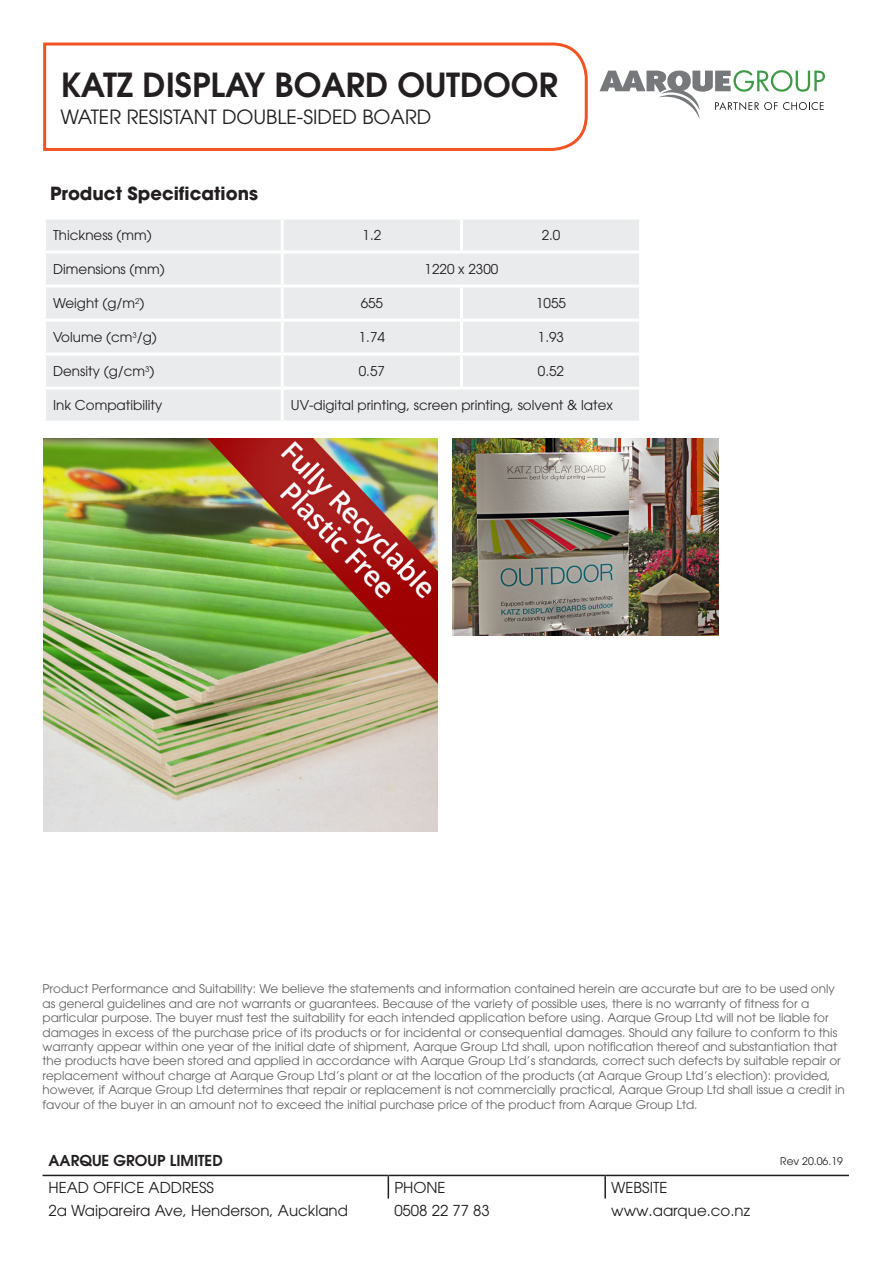
<style>
.page{position:relative;width:893px;height:1263px;background:#fff}
.page>*{position:absolute;margin:0;border:0;box-sizing:border-box;transform-origin:0 0}
.t1{font:600 33px "Avant Garde";color:#231f20}
.t2{font:19.5px "Avant Garde";color:#231f20}
.Heading_1{font:700 18px "Avant Garde";color:#231f20}
.t3{font:15px "Avant Garde";color:#231f20}
.t4{font:600 15px "Avant Garde";color:#231f20}
.Content{font:13.5px "Avant Garde";color:#231f20}
.Disclaimer{font:12px/14.4px "Avant Garde";color:#636366}
.Revision{font:10.5px "Avant Garde";color:#231f20}
</style>
<div class="page">
<svg style="left:600px;top:70px;width:225px;height:49px"></svg>
<hr style="left:43px;top:1175px;width:345px;height:1px;background:#231f20">
<hr style="left:388px;top:1175px;width:217px;height:1px;background:#231f20">
<svg style="left:388px;top:1176px;width:1px;height:22px"></svg>
<hr style="left:605px;top:1175px;width:244px;height:1px;background:#231f20">
<hr style="left:604px;top:1176px;width:2px;height:22px;background:#231f20">
<svg style="left:43px;top:42px;width:545px;height:109px"></svg>
<div style="left:46px;top:219px;width:593px;height:202px;background:#e9ebec"></div>
<hr style="left:281px;top:219px;width:3px;height:31px;background:#fff">
<hr style="left:460px;top:219px;width:3px;height:31px;background:#fff">
<hr style="left:43px;top:250px;width:239px;height:3px;background:#fff">
<hr style="left:282px;top:250px;width:179px;height:3px;background:#fff">
<hr style="left:281px;top:253px;width:3px;height:32px;background:#fff">
<hr style="left:461px;top:250px;width:181px;height:3px;background:#fff">
<hr style="left:43px;top:285px;width:239px;height:3px;background:#fff">
<hr style="left:282px;top:285px;width:179px;height:3px;background:#fff">
<hr style="left:281px;top:288px;width:3px;height:31px;background:#fff">
<hr style="left:461px;top:285px;width:181px;height:3px;background:#fff">
<hr style="left:460px;top:288px;width:3px;height:31px;background:#fff">
<hr style="left:43px;top:319px;width:239px;height:3px;background:#fff">
<hr style="left:282px;top:319px;width:179px;height:3px;background:#fff">
<hr style="left:281px;top:322px;width:3px;height:31px;background:#fff">
<hr style="left:461px;top:319px;width:181px;height:3px;background:#fff">
<hr style="left:460px;top:322px;width:3px;height:31px;background:#fff">
<hr style="left:43px;top:353px;width:239px;height:3px;background:#fff">
<hr style="left:282px;top:353px;width:179px;height:3px;background:#fff">
<hr style="left:281px;top:356px;width:3px;height:31px;background:#fff">
<hr style="left:461px;top:353px;width:181px;height:3px;background:#fff">
<hr style="left:460px;top:356px;width:3px;height:31px;background:#fff">
<hr style="left:43px;top:387px;width:239px;height:3px;background:#fff">
<hr style="left:282px;top:387px;width:179px;height:3px;background:#fff">
<hr style="left:281px;top:390px;width:3px;height:31px;background:#fff">
<hr style="left:461px;top:387px;width:181px;height:3px;background:#fff">
<img style="left:452px;top:438px;width:266px;height:197px">
<img style="left:43px;top:438px;width:394px;height:394px">
<p class="t1" style="left:61px;top:63px;width:499px">KATZ DISPLAY BOARD OUTDOOR</p>
<p class="t2" style="left:61px;top:105px;width:372px">WATER RESISTANT DOUBLE-SIDED BOARD</p>
<p class="Heading_1" style="left:50px;top:182px;width:210px">Product Specifications</p>
<p class="Content" style="left:53px;top:227px;width:100px">Thickness (mm)</p>
<p class="Content" style="left:363px;top:227px;width:20px">1.2</p>
<p class="Content" style="left:542px;top:227px;width:20px">2.0</p>
<p class="Content" style="left:53px;top:261px;width:113px">Dimensions (mm)</p>
<p class="Content" style="left:425px;top:261px;width:75px">1220 x 2300</p>
<p class="Content" style="left:53px;top:295px;width:93px">Weight (g/m<sup>2</sup>)</p>
<p class="Content" style="left:361px;top:295px;width:24px">655</p>
<p class="Content" style="left:536px;top:295px;width:31px">1055</p>
<p class="Content" style="left:53px;top:329px;width:105px">Volume (cm<sup>3</sup>/g)</p>
<p class="Content" style="left:359px;top:329px;width:28px">1.74</p>
<p class="Content" style="left:538px;top:329px;width:28px">1.93</p>
<p class="Content" style="left:53px;top:363px;width:103px">Density (g/cm<sup>3</sup>)</p>
<p class="Content" style="left:359px;top:363px;width:28px">0.57</p>
<p class="Content" style="left:538px;top:363px;width:28px">0.52</p>
<p class="Content" style="left:53px;top:397px;width:111px">Ink Compatibility</p>
<p class="Content" style="left:291px;top:397px;width:324px">UV-digital printing, screen printing, solvent &amp; latex</p>
<p class="Disclaimer" style="left:43px;top:982px;width:804px">Product Performance and Suitability: We believe the statements and information contained herein are accurate but are to be used only as general guidelines and are not warrants or guarantees. Because of the variety of possible uses, there is no warranty of fitness for a particular purpose. The buyer must test the suitability for each intended application before using. Aarque Group Ltd will not be liable for damages in excess of the purchase price of its products or for incidental or consequential damages. Should any failure to conform to this warranty appear within one year of the initial date of shipment, Aarque Group Ltd shall, upon notification thereof and substantiation that the products have been stored and applied in accordance with Aarque Group Ltd’s standards, correct such defects by suitable repair or replacement without charge at Aarque Group Ltd’s plant or at the location of the products (at Aarque Group Ltd’s election): provided, however, if Aarque Group Ltd determines that repair or replacement is not commercially practical, Aarque Group Ltd shall issue a credit in favour of the buyer in an amount not to exceed the initial purchase price of the product from Aarque Group Ltd.</p>
<p class="t4" style="left:49px;top:1151px;width:176px">AARQUE GROUP LIMITED</p>
<p class="Revision" style="left:780px;top:1154px;width:64px">Rev 20.06.19</p>
<p class="t3" style="left:49px;top:1178px;width:167px">HEAD OFFICE ADDRESS</p>
<p class="t3" style="left:394px;top:1178px;width:53px">PHONE</p>
<p class="t3" style="left:611px;top:1178px;width:58px">WEBSITE</p>
<p class="t3" style="left:49px;top:1201px;width:301px">2a Waipareira Ave, Henderson, Auckland</p>
<p class="t3" style="left:394px;top:1201px;width:97px">0508 22 77 83</p>
<p class="t3" style="left:611px;top:1201px;width:140px">www.aarque.co.nz</p>
</div>
